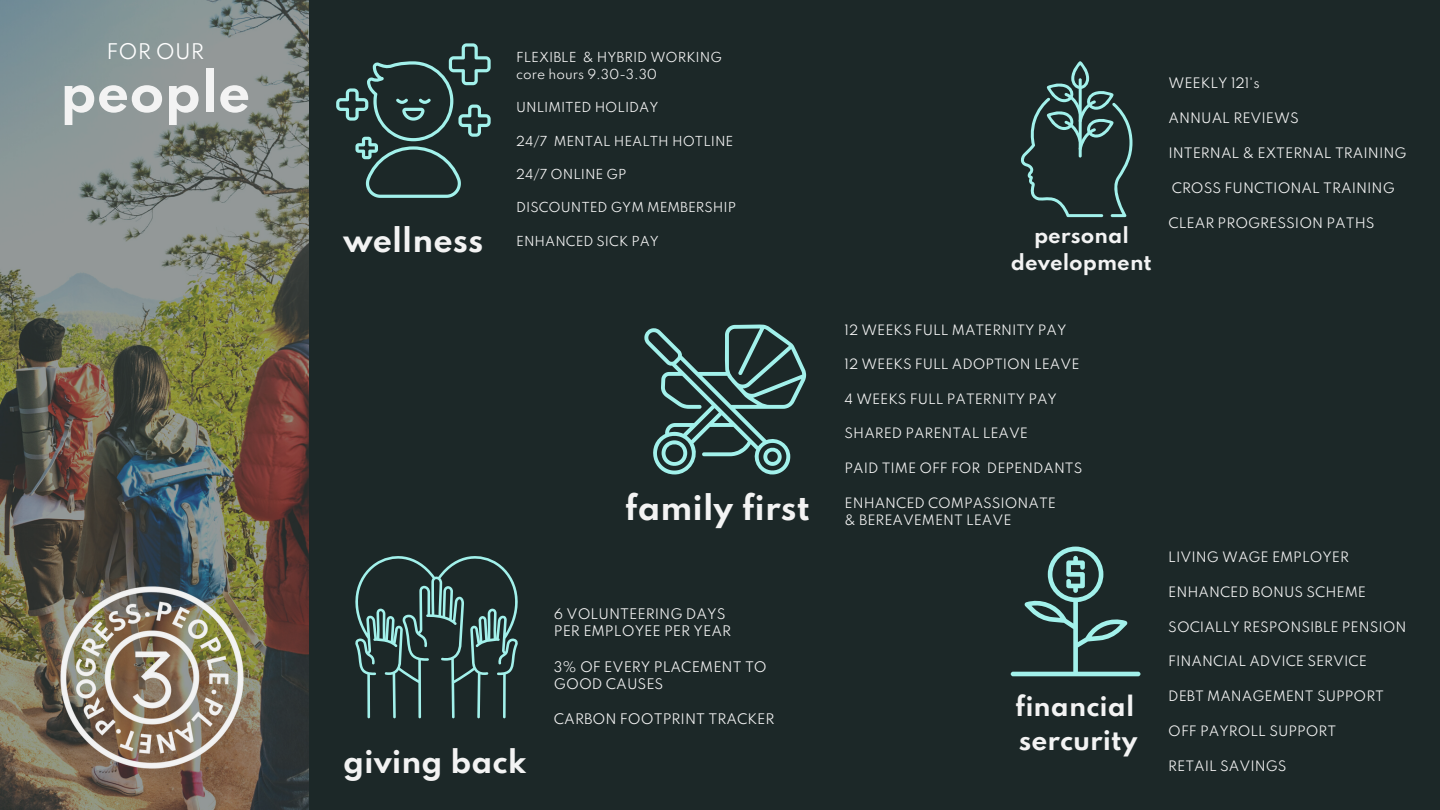
<style>
.page{position:relative;width:1440px;height:810px;background:#fff}
.page>*{position:absolute;margin:0;border:0;box-sizing:border-box;transform-origin:0 0}
.t1{font:700 50.5px "Spartan";color:#f3f3f3}
.t2{font:700 31.3px "Spartan";color:#f3f3f3}
.t3{font:700 30.2px "Spartan";color:#f3f3f3}
.t4{font:700 28.9px "Spartan";color:#f3f3f3}
.t5{font:700 24.9px "Spartan";color:#f3f3f3}
.t6{font:700 19.6px/27.4px "Spartan";color:#f3f3f3;text-align:center}
.t7{font:19.1px "Spartan";color:#fff}
.t8{font:12.9px "Spartan";color:#f3f3f3}
.t9{font:12.8px "Spartan";color:#f3f3f3}
.t10{font:12.7px "Spartan";color:#f3f3f3}
.t11{font:12.2px "Spartan";color:#f3f3f3}
</style>
<div class="page">
<img style="left:0;top:0;width:310px;height:810px">
<div style="left:310px;top:0;width:1130px;height:810px;background:#1c2828"></div>
<img style="left:61px;top:587px;width:182px;height:182px">
<svg style="left:355px;top:556px;width:163px;height:162px"></svg>
<svg style="left:644px;top:324px;width:162px;height:151px"></svg>
<svg style="left:336px;top:43px;width:155px;height:155px"></svg>
<svg style="left:1011px;top:547px;width:129px;height:129px"></svg>
<svg style="left:1021px;top:61px;width:111px;height:156px"></svg>
<p class="t7" style="left:107px;top:43px;width:99px">FOR OUR</p>
<p class="t1" style="left:60px;top:68px;width:192px">people</p>
<p class="t3" style="left:343px;top:226px;width:142px">wellness</p>
<p class="t11" style="left:516px;top:52px;width:207px">FLEXIBLE &amp; HYBRID WORKING</p>
<p class="t11" style="left:516px;top:68px;width:143px">core hours 9.30-3.30</p>
<p class="t11" style="left:516px;top:102px;width:144px">UNLIMITED HOLIDAY</p>
<p class="t11" style="left:516px;top:135px;width:219px">24/7 MENTAL HEALTH HOTLINE</p>
<p class="t11" style="left:516px;top:168px;width:112px">24/7 ONLINE GP</p>
<p class="t11" style="left:516px;top:202px;width:221px">DISCOUNTED GYM MEMBERSHIP</p>
<p class="t11" style="left:516px;top:235px;width:144px">ENHANCED SICK PAY</p>
<p class="t2" style="left:625px;top:493px;width:187px">family first</p>
<p class="t8" style="left:554px;top:607px;width:173px">6 VOLUNTEERING DAYS</p>
<p class="t8" style="left:554px;top:625px;width:179px">PER EMPLOYEE PER YEAR</p>
<p class="t8" style="left:554px;top:660px;width:215px">3% OF EVERY PLACEMENT TO</p>
<p class="t8" style="left:554px;top:678px;width:111px">GOOD CAUSES</p>
<p class="t8" style="left:554px;top:713px;width:222px">CARBON FOOTPRINT TRACKER</p>
<p class="t4" style="left:343px;top:748px;width:185px">giving back</p>
<p class="t6" style="left:1011px;top:223px;width:143px">personal development</p>
<p class="t9" style="left:1168px;top:77px;width:93px">WEEKLY 121's</p>
<p class="t9" style="left:1168px;top:112px;width:132px">ANNUAL REVIEWS</p>
<p class="t9" style="left:1168px;top:147px;width:240px">INTERNAL &amp; EXTERNAL TRAINING</p>
<p class="t9" style="left:1172px;top:182px;width:225px">CROSS FUNCTIONAL TRAINING</p>
<p class="t9" style="left:1168px;top:217px;width:208px">CLEAR PROGRESSION PATHS</p>
<p class="t10" style="left:845px;top:324px;width:223px">12 WEEKS FULL MATERNITY PAY</p>
<p class="t10" style="left:845px;top:358px;width:236px">12 WEEKS FULL ADOPTION LEAVE</p>
<p class="t10" style="left:845px;top:393px;width:214px">4 WEEKS FULL PATERNITY PAY</p>
<p class="t10" style="left:845px;top:427px;width:185px">SHARED PARENTAL LEAVE</p>
<p class="t10" style="left:845px;top:462px;width:239px">PAID TIME OFF FOR DEPENDANTS</p>
<p class="t10" style="left:845px;top:497px;width:213px">ENHANCED COMPASSIONATE</p>
<p class="t10" style="left:845px;top:514px;width:168px">&amp; BEREAVEMENT LEAVE</p>
<p class="t5" style="left:1015px;top:694px;width:121px">financial</p>
<p class="t5" style="left:1019px;top:729px;width:120px">sercurity</p>
<p class="t10" style="left:1168px;top:551px;width:182px">LIVING WAGE EMPLOYER</p>
<p class="t10" style="left:1168px;top:586px;width:199px">ENHANCED BONUS SCHEME</p>
<p class="t10" style="left:1168px;top:621px;width:240px">SOCIALLY RESPONSIBLE PENSION</p>
<p class="t10" style="left:1168px;top:655px;width:200px">FINANCIAL ADVICE SERVICE</p>
<p class="t10" style="left:1168px;top:690px;width:217px">DEBT MANAGEMENT SUPPORT</p>
<p class="t10" style="left:1168px;top:725px;width:170px">OFF PAYROLL SUPPORT</p>
<p class="t10" style="left:1168px;top:760px;width:120px">RETAIL SAVINGS</p>
</div>
